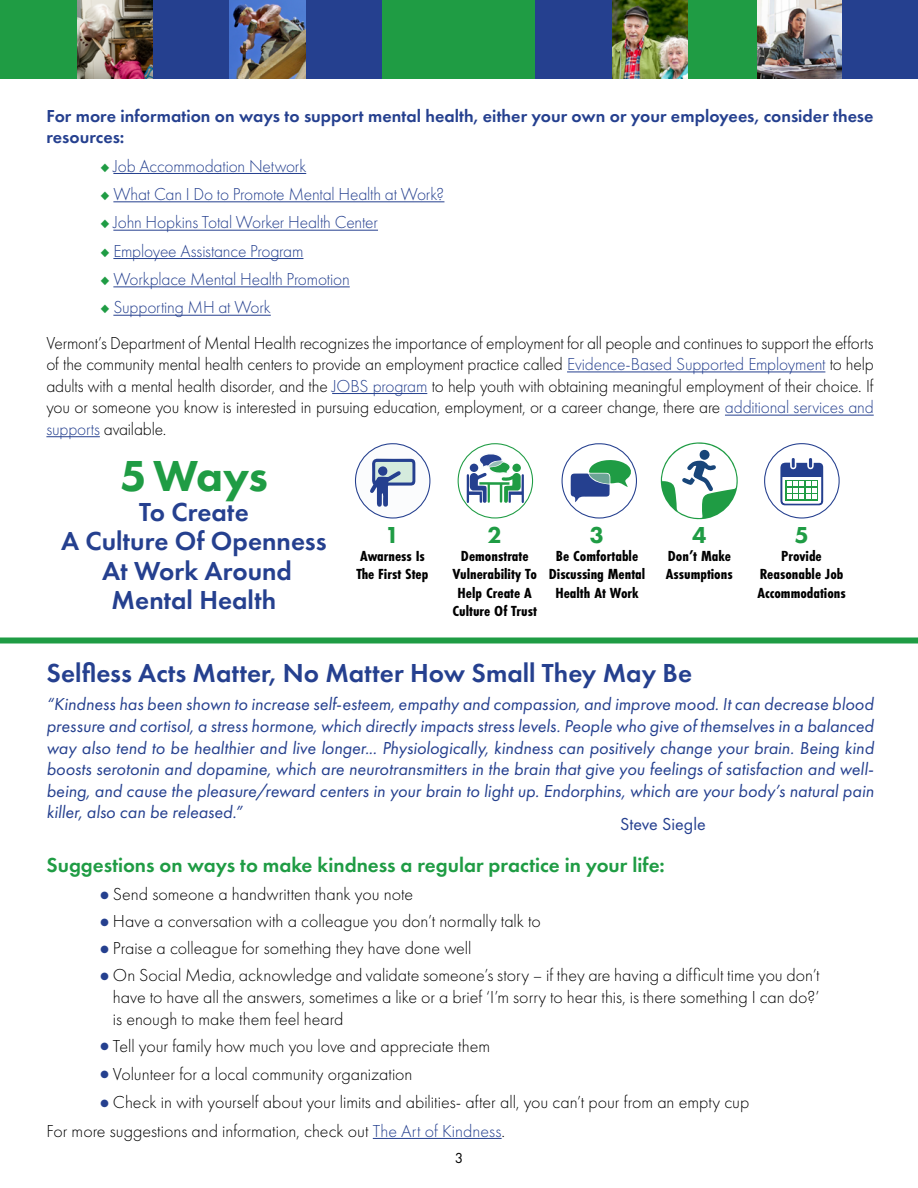
<style>
.page{position:relative;width:918px;height:1188px;background:#fff}
.page>*{position:absolute;margin:0;border:0;box-sizing:border-box;transform-origin:0 0}
.t1{font:800 45px "Futura PT";letter-spacing:-.01em;color:#1f9c44}
.t2{font:600 27px/29.4px "Futura PT";color:#25408f;text-align:center}
.t3{font:800 24px "Futura PT";color:#1f9c44}
.t4{font:600 21px "Futura PT";color:#1f9c44}
.t5{font:300 18px/21.6px "Futura PT";letter-spacing:-.005em;color:#000}
.t6{font:italic 18px/21.6px "Futura PT";color:#25408f;text-align:justify}
.t7{font:300 18px "Futura PT";letter-spacing:-.01em;color:#25408f}
.t8{font:600 18px/21.6px "Futura PT";color:#25408f}
.t9{font:18px "Futura PT";color:#25408f}
.t10{font:700 15.15px/18.1px "Futura PT Cond";color:#000;text-align:center;scale:1.1 1}
.t11{font:15px "Futura PT";color:#000}
.s1{color:#1f9c44}
.s2{color:#25408f}
</style>
<div class="page">
<hr style="left:113px;top:173px;width:193px;height:1px;background:#25408f">
<hr style="left:113px;top:201px;width:331px;height:1px;background:#25408f">
<hr style="left:113px;top:230px;width:265px;height:1px;background:#25408f">
<hr style="left:113px;top:258px;width:190px;height:1px;background:#25408f">
<hr style="left:113px;top:286px;width:237px;height:1px;background:#25408f">
<hr style="left:113px;top:315px;width:158px;height:1px;background:#25408f">
<hr style="left:567px;top:371px;width:258px;height:1px;background:#25408f">
<hr style="left:332px;top:393px;width:95px;height:1px;background:#25408f">
<hr style="left:725px;top:415px;width:149px;height:1px;background:#25408f">
<hr style="left:46px;top:436px;width:54px;height:1px;background:#25408f">
<hr style="left:373px;top:1138px;width:129px;height:1px;background:#25408f">
<div style="left:0;top:638px;width:918px;height:6px;background:#1f9c44"></div>
<div style="left:355px;top:444px;width:75px;height:74px;background:#fbfcfd;border-radius:50%"></div>
<div style="left:355px;top:443px;width:75px;height:76px;border:1px solid #25408f;border-radius:50%"></div>
<svg style="left:370px;top:459px;width:45px;height:48px"></svg>
<div style="left:378px;top:466px;width:9px;height:10px;background:#25408f;border-radius:50%"></div>
<div style="left:458px;top:443px;width:75px;height:76px;border:1px solid #1f9c44;border-radius:50%"></div>
<svg style="left:467px;top:453px;width:57px;height:50px"></svg>
<div style="left:561px;top:443px;width:76px;height:76px;border:1px solid #25408f;border-radius:50%"></div>
<svg style="left:571px;top:460px;width:61px;height:42px"></svg>
<svg style="left:661px;top:442px;width:77px;height:78px"></svg>
<div style="left:764px;top:443px;width:76px;height:76px;border:1px solid #25408f;border-radius:50%"></div>
<svg style="left:780px;top:458px;width:43px;height:47px"></svg>
<img style="left:612px;top:0;width:76px;height:78px">
<img style="left:76px;top:0;width:77px;height:79px">
<div style="left:306px;top:0;width:76px;height:78px;background:#25408f"></div>
<div style="left:153px;top:0;width:76px;height:79px;background:#25408f"></div>
<div style="left:0;top:0;width:76px;height:79px;background:#1f9c44"></div>
<div style="left:459px;top:0;width:153px;height:79px;background:#25408f"></div>
<div style="left:688px;top:0;width:77px;height:79px;background:#1f9c44"></div>
<div style="left:842px;top:0;width:76px;height:79px;background:#25408f"></div>
<img style="left:758px;top:0;width:83px;height:79px">
<div style="left:382px;top:0;width:153px;height:79px;background:#1f9c44"></div>
<img style="left:229px;top:0;width:77px;height:79px">
<p class="t8" style="left:46px;top:105px;width:829px">For more information on ways to support mental health, either your own or your employees, consider these resources:</p>
<p class="t7" style="left:100px;top:155px;width:207px"><span class="s1">◆</span> Job Accommodation Network</p>
<p class="t7" style="left:100px;top:184px;width:346px"><span class="s1">◆</span> What Can I Do to Promote Mental Health at Work?</p>
<p class="t7" style="left:100px;top:212px;width:279px"><span class="s1">◆</span> John Hopkins Total Worker Health Center</p>
<p class="t7" style="left:100px;top:241px;width:205px"><span class="s1">◆</span> Employee Assistance Program</p>
<p class="t7" style="left:100px;top:269px;width:251px"><span class="s1">◆</span> Workplace Mental Health Promotion</p>
<p class="t5" style="left:46px;top:290px;width:829px;line-height:35.1px;text-indent:54px"><span class="s1">◆</span> <span class="s2">Supporting MH at Work<br></span>Vermont’s Department of Mental Health recognizes the importance of employment for all people and continues to support the efforts</p>
<p class="t5" style="left:46px;top:353px;width:829px;text-align:justify">of the community mental health centers to provide an employment practice called <span class="s2">Evidence-Based Supported Employment</span> to help adults with a mental health disorder, and the <span class="s2">JOBS program</span> to help youth with obtaining meaningful employment of their choice. If you or someone you know is interested in pursuing education, employment, or a career change, there are <span class="s2">additional services and supports</span> available.</p>
<h1 class="t1" style="left:120px;top:448px;width:150px">5Ways</h1>
<h2 class="t2" style="left:61px;top:497px;width:267px">To Create<br>A Culture Of Openness<br>At Work Around<br>Mental Health</h2>
<h3 class="t3" style="left:488px;top:520px;width:16px">2</h3>
<p class="t10" style="left:452px;top:547px;width:78px">Demonstrate<br>Vulnerability To<br>Help Create A<br>Culture Of Trust</p>
<h3 class="t3" style="left:590px;top:520px;width:16px">3</h3>
<p class="t10" style="left:549px;top:547px;width:89px">Be Comfortable<br>Discussing Mental<br>Health At Work</p>
<h3 class="t3" style="left:385px;top:520px;width:16px">1</h3>
<p class="t10" style="left:357px;top:547px;width:67px;text-align:left">Awarness Is<br>The First Step</p>
<h3 class="t3" style="left:692px;top:520px;width:16px">4</h3>
<p class="t10" style="left:666px;top:547px;width:62px;text-align:left">Don’t Make<br>Assumptions</p>
<h3 class="t3" style="left:794px;top:520px;width:16px">5</h3>
<p class="t10" style="left:757px;top:547px;width:82px">Provide<br>Reasonable Job<br>Accommodations</p>
<h2 class="t2" style="left:46px;top:658px;width:647px">Selfless Acts Matter, No Matter How Small They May Be</h2>
<p class="t6" style="left:46px;top:694px;width:829px">“Kindness has been shown to increase self-esteem, empathy and compassion, and improve mood. It can decrease blood pressure and cortisol, a stress hormone, which directly impacts stress levels. People who give of themselves in a balanced way also tend to be healthier and live longer... Physiologically, kindness can positively change your brain. Being kind boosts serotonin and dopamine, which are neurotransmitters in the brain that give you feelings of satisfaction and well&shy;being, and cause the pleasure/reward centers in your brain to light up. Endorphins, which are your body’s natural pain killer, also can be released.”</p>
<p class="t9" style="left:620px;top:814px;width:87px">Steve Siegle</p>
<p class="t4" style="left:46px;top:852px;width:620px">Suggestions on ways to make kindness a regular practice in your life:</p>
<p class="t5" style="left:100px;top:884px;width:314px"><span class="s2">●</span> Send someone a handwritten thank you note</p>
<p class="t5" style="left:100px;top:911px;width:442px"><span class="s2">●</span> Have a conversation with a colleague you don’t normally talk to</p>
<p class="t5" style="left:100px;top:938px;width:373px"><span class="s2">●</span> Praise a colleague for something they have done well</p>
<p class="t5" style="left:113px;top:965px;width:708px;text-align:justify;text-indent:-12px"><span class="s2">●</span> On Social Media, acknowledge and validate someone’s story – if they are having a difficult time you don’t have to have all the answers, sometimes a like or a brief ‘I’m sorry to hear this, is there something I can do?’ is enough to make them feel heard</p>
<p class="t5" style="left:100px;top:1035px;width:391px"><span class="s2">●</span> Tell your family how much you love and appreciate them</p>
<p class="t5" style="left:100px;top:1063px;width:314px"><span class="s2">●</span> Volunteer for a local community organization</p>
<p class="t5" style="left:46px;top:1088px;width:704px;line-height:28.3px;text-indent:54px"><span class="s2">●</span> Check in with yourself about your limits and abilities- after all, you can’t pour from an empty cup<br>For more suggestions and information, check out <span class="s2">The Art of Kindness</span>.</p>
<p class="t11" style="left:455px;top:1149px;width:10px">3</p>
</div>
